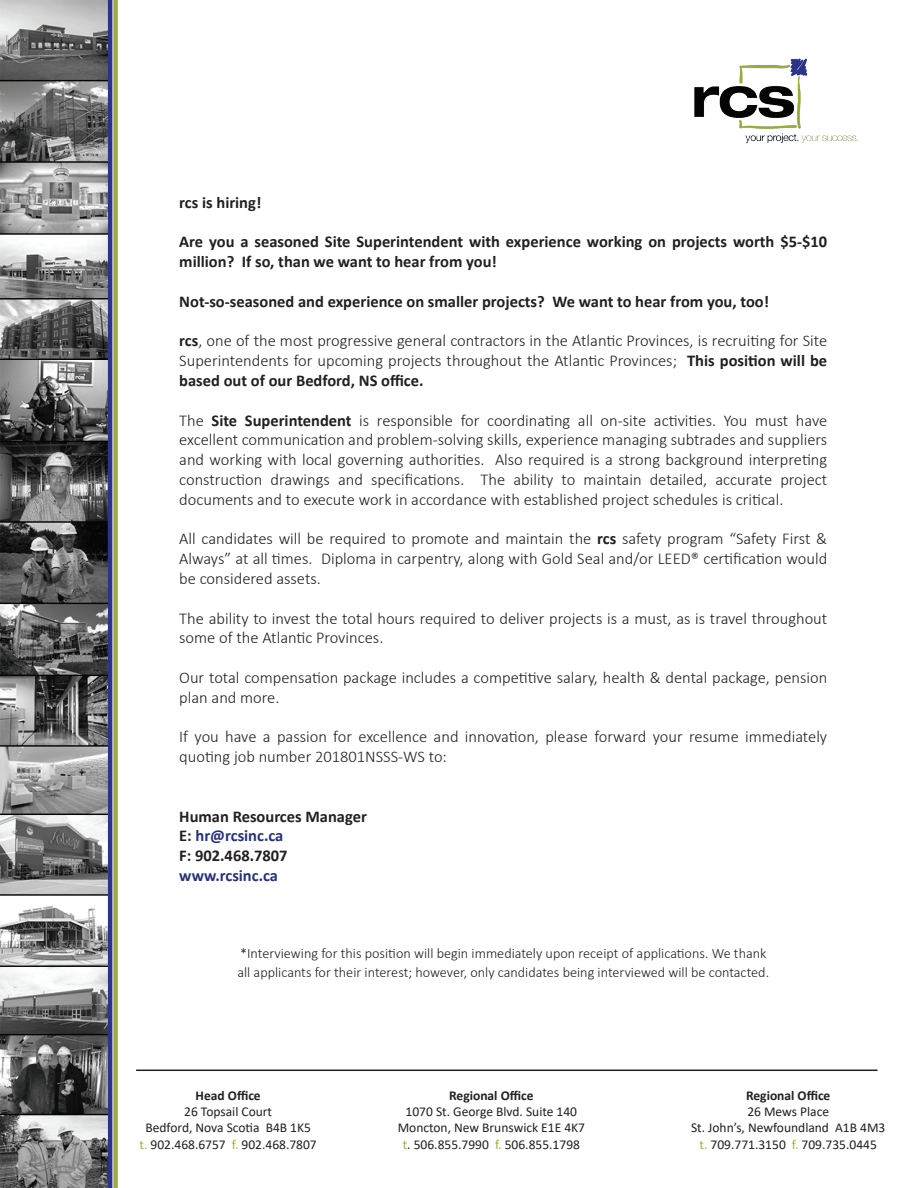
<style>
.page{position:relative;width:918px;height:1188px;background:#fff}
.page>*{position:absolute;margin:0;border:0;box-sizing:border-box;transform-origin:0 0}
.t1{font:300 16.5px/19.8px "Calibri";color:#231f20;text-align:justify}
.t2{font:700 16.5px/19.8px "Calibri";color:#231f20}
.t3{font:700 16.5px "Calibri";color:#253279}
.t4{font:300 14.25px/19.8px "Calibri";color:#231f20}
.t5{font:13.5px/16.2px "Calibri";color:#231f20;text-align:center}
.t6{font:700 13.5px "Calibri";color:#231f20}
.s1{font-weight:700}
.s2{color:#253279}
.s3{color:#a9ae37}
.s4{color:#9dad39}
</style>
<div class="page">
<img style="left:0;top:0;width:108px;height:1188px">
<div style="left:113px;top:0;width:5px;height:1188px;background:#9dad39"></div>
<img style="left:694px;top:58px;width:165px;height:86px">
<hr style="left:136px;top:1070px;width:742px;height:1px;background:#231f20">
<hr style="left:108px;top:0;width:4px;height:1188px;background:#2c3489">
<p class="t2" style="left:179px;top:192px;width:84px">rcs is hiring!</p>
<p class="t2" style="left:179px;top:232px;width:650px">Are you a seasoned Site Superintendent with experience working on projects worth $5-$10 million? If so, than we want to hear from you!</p>
<p class="t2" style="left:179px;top:291px;width:591px">Not-so-seasoned and experience on smaller projects? We want to hear from you, too!</p>
<p class="t1" style="left:179px;top:331px;width:650px"><span class="s1">rcs</span>, one of the most progressive general contractors in the Atlantic Provinces, is recruiting for Site Superintendents for upcoming projects throughout the Atlantic Provinces; <span class="s1">This position will be based out of our Bedford, NS office.</span></p>
<p class="t1" style="left:179px;top:410px;width:650px">The <span class="s1">Site Superintendent</span> is responsible for coordinating all on-site activities. You must have excellent communication and problem-solving skills, experience managing subtrades and suppliers and working with local governing authorities. Also required is a strong background interpreting construction drawings and specifications. The ability to maintain detailed, accurate project documents and to execute work in accordance with established project schedules is critical.</p>
<p class="t1" style="left:179px;top:529px;width:650px">All candidates will be required to promote and maintain the <span class="s1">rcs</span> safety program “Safety First &amp; Always” at all times. Diploma in carpentry, along with Gold Seal and/or LEED® certification would be considered assets.</p>
<p class="t1" style="left:179px;top:608px;width:650px">The ability to invest the total hours required to deliver projects is a must, as is travel throughout some of the Atlantic Provinces.</p>
<p class="t1" style="left:179px;top:668px;width:650px">Our total compensation package includes a competitive salary, health &amp; dental package, pension plan and more.</p>
<p class="t1" style="left:179px;top:727px;width:649px">If you have a passion for excellence and innovation, please forward your resume immediately quoting job number 201801NSSS-WS to:</p>
<p class="t2" style="left:179px;top:806px;width:189px">Human Resources Manager<br>E: <span class="s2">hr@rcsinc.ca<br></span>F: 902.468.7807</p>
<p class="t3" style="left:179px;top:864px;width:100px">www.rcsinc.ca</p>
<p class="t4" style="left:237px;top:943px;width:533px">*Interviewing for this position will begin immediately upon receipt of applications. We thank all applicants for their interest; however, only candidates being interviewed will be contacted.</p>
<p class="t6" style="left:196px;top:1086px;width:67px">Head Office</p>
<p class="t5" style="left:140px;top:1103px;width:179px">26 Topsail Court<br>Bedford, Nova Scotia B4B 1K5<br><span class="s3">t.</span> 902.468.6757 <span class="s3">f.</span> 902.468.7807</p>
<p class="t6" style="left:449px;top:1086px;width:86px">Regional Office</p>
<p class="t5" style="left:398px;top:1103px;width:189px">1070 St. George Blvd. Suite 140<br>Moncton, New Brunswick E1E 4K7 <span class="s4">t</span>. 506.855.7990 <span class="s4">f.</span> 506.855.1798</p>
<p class="t6" style="left:746px;top:1086px;width:86px">Regional Office</p>
<p class="t5" style="left:691px;top:1103px;width:196px">26 Mews Place<br>St. John’s, Newfoundland A1B 4M3 <span class="s3">t.</span> 709.771.3150 <span class="s3">f.</span> 709.735.0445</p>
</div>
